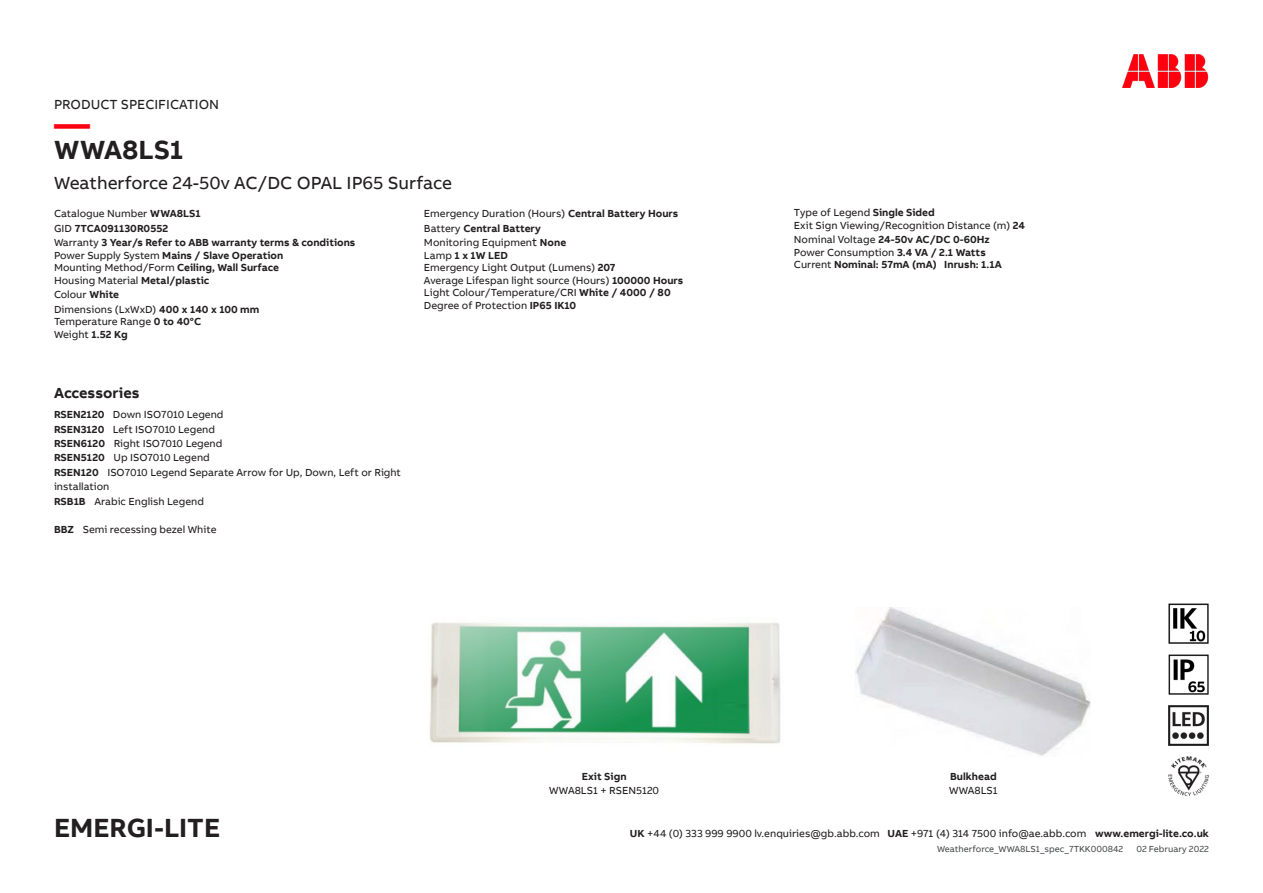
<style>
.page{position:relative;width:1263px;height:893px;background:#fff}
.page>*{position:absolute;margin:0;border:0;box-sizing:border-box;transform-origin:0 0}
.t1{font:700 36px "AB Bvoice";color:#ff000f}
.t2{font:700 27px "AB Bvoice";color:#231f20}
.t3{font:18px "AB Bvoice";color:#231f20}
.t4{font:700 15px "AB Bvoice";color:#231f20}
.t5{font:13.5px "AB Bvoice";color:#231f20}
.t6{font:10.5px/14.4px "AB Bvoice";color:#231f20}
.t7{font:700 10.5px/12.6px "AB Bvoice";color:#231f20}
.t8{font:9px "AB Bvoice";color:#4a4d4f}
.s1{font-weight:400}
.s2{font-weight:700}
.s3{font-size:12px}
</style>
<div class="page">
<img style="left:856px;top:608px;width:235px;height:148px">
<img style="left:429px;top:622px;width:352px;height:122px">
<img style="left:1169px;top:756px;width:39px;height:41px">
<img style="left:1169px;top:705px;width:40px;height:41px">
<img style="left:1168px;top:654px;width:41px;height:41px">
<img style="left:1168px;top:603px;width:41px;height:41px">
<img style="left:1122px;top:54px;width:87px;height:34px">
<p class="t5" style="left:54px;top:96px;width:167px">PRODUCT SPECIFICATION</p>
<h1 class="t1" style="left:54px;top:101px;width:37px">—</h1>
<h2 class="t2" style="left:54px;top:133px;width:131px">WWA8LS1</h2>
<h3 class="t3" style="left:54px;top:172px;width:400px">Weatherforce 24-50v AC/DC OPAL IP65 Surface</h3>
<p class="t7" style="left:54px;top:206px;width:303px;line-height:14.4px"><span class="s1">Catalogue Number</span> WWA8LS1<br><span class="s1">GID</span> 7TCA091130R0552<br><span class="s1">Warranty</span> 3 Year/s Refer to ABB warranty terms &amp; conditions</p>
<p class="t7" style="left:54px;top:249px;width:231px"><span class="s1">Power Supply System</span> Mains / Slave Operation<br><span class="s1">Mounting Method/Form</span> Ceiling, Wall Surface<br><span class="s1">Housing Material</span> Metal/plastic</p>
<p class="t6" style="left:54px;top:287px;width:207px">Colour <span class="s2">White<br></span>Dimensions (LxWxD) <span class="s2">400 x 140 x 100 mm</span></p>
<p class="t6" style="left:54px;top:315px;width:149px;line-height:12.6px">Temperature Range <span class="s2">0 to 40°C<br></span>Weight <span class="s2">1.52 Kg</span></p>
<h3 class="t4" style="left:54px;top:383px;width:87px">Accessories</h3>
<p class="t6" style="left:54px;top:407px;width:348px"><span class="s2">RSEN2120</span> Down ISO7010 Legend<br><span class="s2">RSEN3120</span> Left ISO7010 Legend<br><span class="s2">RSEN6120</span> Right ISO7010 Legend<br><span class="s2">RSEN5120</span> Up ISO7010 Legend<br><span class="s2">RSEN120</span> ISO7010 Legend Separate Arrow for Up, Down, Left or Right installation<br><span class="s2">RSB1B</span> Arabic English Legend</p>
<p class="t6" style="left:54px;top:523px;width:164px"><span class="s2">BBZ</span> Semi recessing bezel White</p>
<p class="t6" style="left:424px;top:206px;width:256px">Emergency Duration (Hours) <span class="s2">Central Battery Hours<br></span>Battery <span class="s2">Central Battery<br></span>Monitoring Equipmen<span class="s3">t</span> <span class="s2">None</span></p>
<p class="t6" style="left:424px;top:249px;width:261px;line-height:12.6px">Lamp <span class="s2">1 x 1W LED<br></span>Emergency Light Output (Lumens) <span class="s2">207<br></span>Average Lifespan light source (Hours) <span class="s2">100000 Hours </span>Light Colour/Temperature/CRI <span class="s2">White / 4000 / 80<br></span>Degree of Protection <span class="s2">IP65 IK10</span></p>
<p class="t6" style="left:794px;top:206px;width:233px;line-height:12.6px">Type of Legend <span class="s2">Single Sided<br></span>Exit Sign Viewing/Recognition Distance (m) <span class="s2">24</span></p>
<p class="t7" style="left:794px;top:233px;width:209px"><span class="s1">Nominal Voltage</span> 24-50v AC/DC 0-60Hz<br><span class="s1">Power Consumption</span> 3.4 VA / 2.1 Watts<br><span class="s1">Current</span> Nominal: 57mA (mA) Inrush: 1.1A</p>
<h2 class="t2" style="left:54px;top:811px;width:168px">EMERGI-LITE</h2>
<p class="t7" style="left:582px;top:770px;width:46px">Exit Sign</p>
<p class="t7" style="left:950px;top:770px;width:48px">Bulkhead</p>
<p class="t6" style="left:549px;top:783px;width:111px">WWA8LS1 + RSEN5120</p>
<p class="t6" style="left:949px;top:783px;width:50px">WWA8LS1</p>
<p class="t6" style="left:630px;top:826px;width:580px"><span class="s2">UK</span> +44 (0) 333 999 9900 lv.enquiries@gb.abb.com <span class="s2">UAE</span> +971 (4) 314 7500 info@ae.abb.com <span class="s2">www.emergi-lite.co.uk</span></p>
<p class="t8" style="left:937px;top:844px;width:188px">Weatherforce_WWA8LS1_spec_7TKK000842</p>
<p class="t8" style="left:1136px;top:844px;width:74px">02 February 2022</p>
</div>
